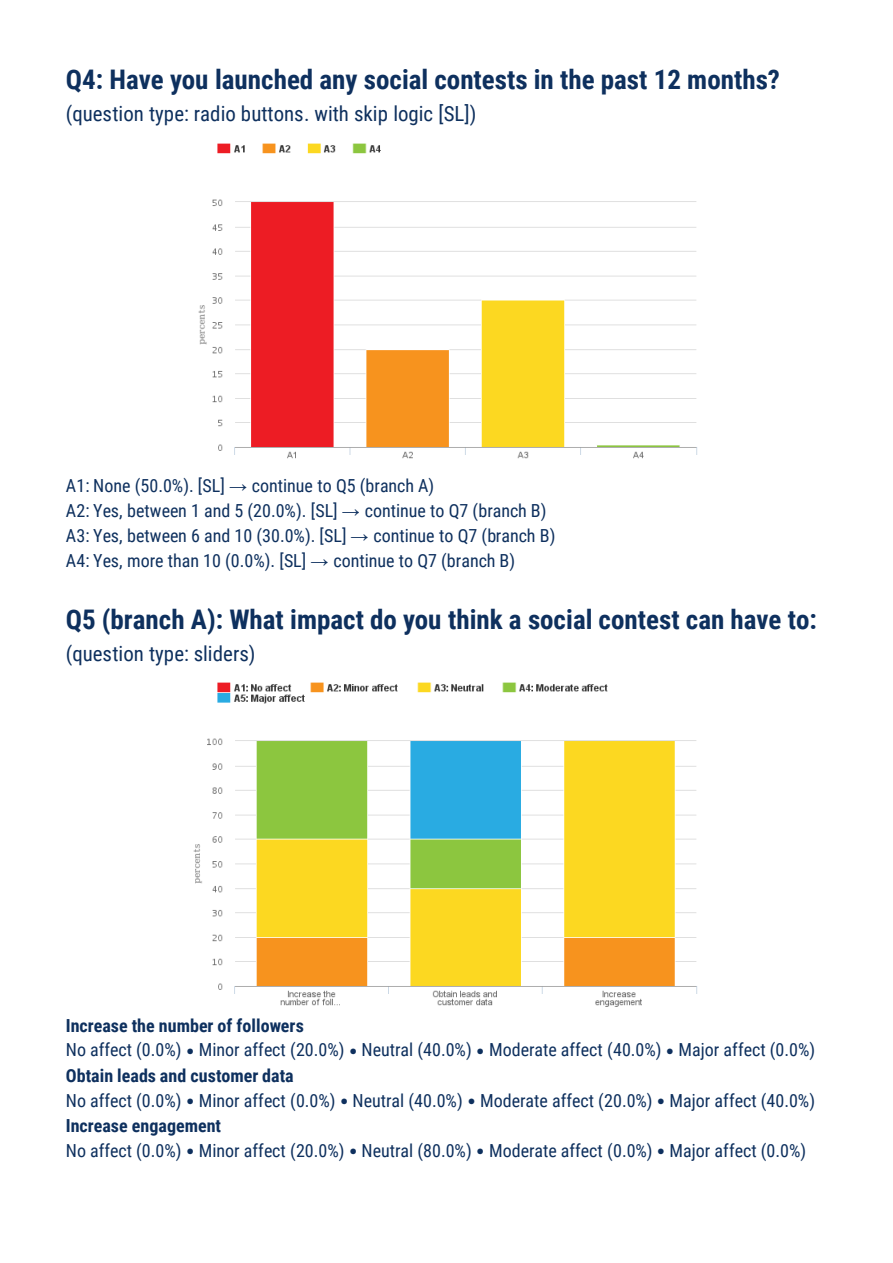
<style>
.page{position:relative;width:893px;height:1263px;background:#fff}
.page>*{position:absolute;margin:0;border:0;box-sizing:border-box;transform-origin:0 0}
.t1{font:700 27px "Roboto Condensed";color:#0e305e}
.t2{font:20.85px "Roboto Condensed";color:#0e305e}
.t3{font:18px/25px "Roboto Condensed";color:#0e305e}
.s1{font-family:"Arial"}
.s2{font-weight:700}
.s3{font-family:"Calibri"}
</style>
<div class="page">
<img style="left:198px;top:143px;width:500px;height:316px">
<img style="left:193px;top:682px;width:505px;height:325px">
<h1 class="t1" style="left:66px;top:69px;width:715px">Q4: Have you launched any social contests in the past 12 months?</h1>
<p class="t2" style="left:66px;top:105px;width:412px">(question type: radio buttons. with skip logic [SL])</p>
<p class="t3" style="left:66px;top:475px;width:491px">A1: None (50.0%). [SL] <span class="s1">→</span> continue to Q5 (branch A)<br>A2: Yes, between 1 and 5 (20.0%). [SL] <span class="s1">→</span> continue to Q7 (branch B)<br>A3: Yes, between 6 and 10 (30.0%). [SL] <span class="s1">→</span> continue to Q7 (branch B)<br>A4: Yes, more than 10 (0.0%). [SL] <span class="s1">→</span> continue to Q7 (branch B)</p>
<h1 class="t1" style="left:66px;top:609px;width:752px">Q5 (branch A): What impact do you think a social contest can have to:</h1>
<p class="t2" style="left:66px;top:645px;width:191px">(question type: sliders)</p>
<p class="t3" style="left:66px;top:1014px;width:750px"><span class="s2">Increase the number of followers<br></span>No affect (0.0%) <span class="s3">•</span> Minor affect (20.0%) <span class="s3">•</span> Neutral (40.0%) <span class="s3">•</span> Moderate affect (40.0%) <span class="s3">•</span> Major affect (0.0%)<br><span class="s2">Obtain leads and customer data<br></span>No affect (0.0%) <span class="s3">•</span> Minor affect (0.0%) <span class="s3">•</span> Neutral (40.0%) <span class="s3">•</span> Moderate affect (20.0%) <span class="s3">•</span> Major affect (40.0%)<br><span class="s2">Increase engagement<br></span>No affect (0.0%) <span class="s3">•</span> Minor affect (20.0%) <span class="s3">•</span> Neutral (80.0%) <span class="s3">•</span> Moderate affect (0.0%) <span class="s3">•</span> Major affect (0.0%)</p>
</div>
